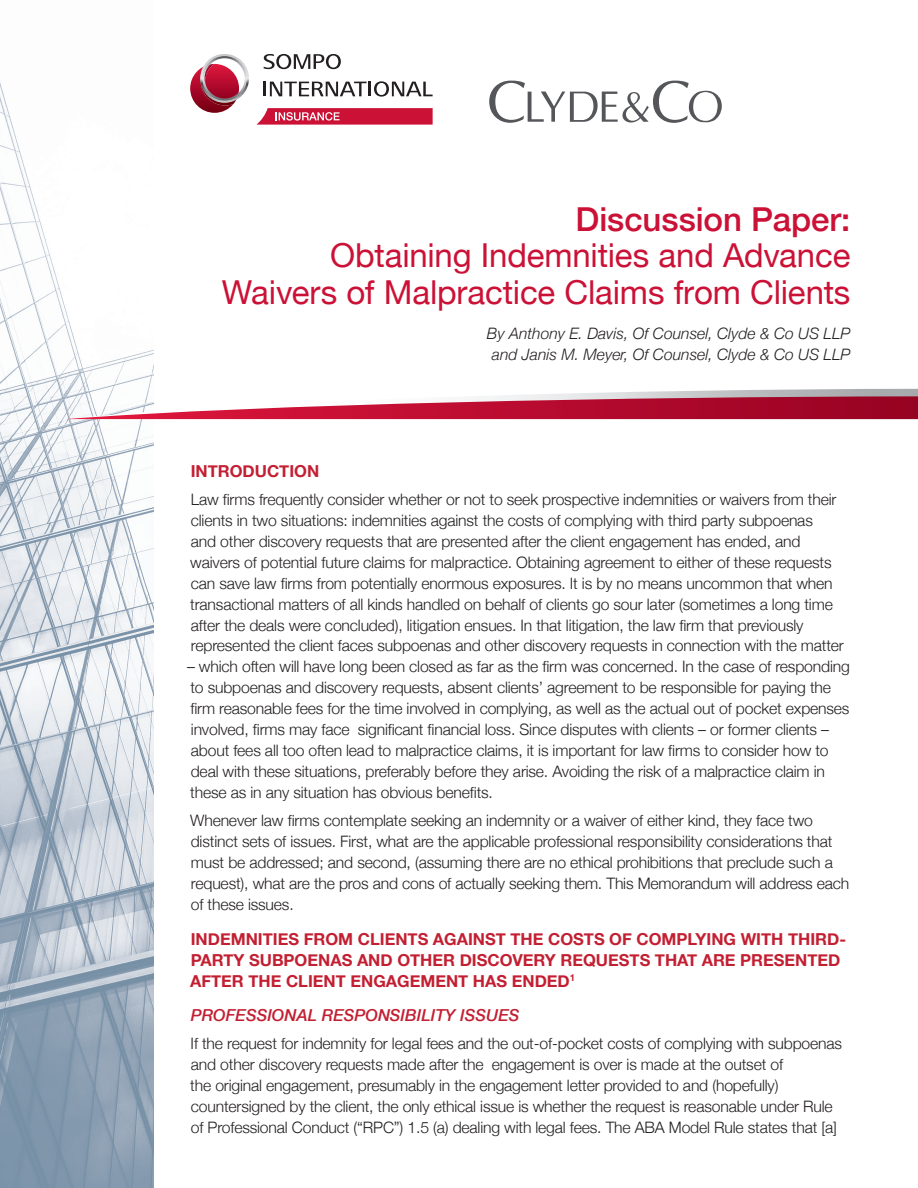
<style>
.page{position:relative;width:918px;height:1188px;background:#fff}
.page>*{position:absolute;margin:0;border:0;box-sizing:border-box;transform-origin:0 0}
.t1{font:33px/36.3px "Helvetica Neue";letter-spacing:-.005em;color:#cb1136;text-align:right}
.t2{font:500 33px "Helvetica Neue";color:#cb1136}
.t3{font:700 16.5px/21px "Helvetica Neue";color:#c31f32}
.t4{font:italic 500 16.5px "Helvetica Neue";color:#c31f32}
.t5{font:300 15.75px/21px "Helvetica Neue";letter-spacing:-.01em;color:#231f20}
.t6{font:italic 300 15.75px/21.3px "Helvetica Neue";color:#231f20;text-align:center}
</style>
<div class="page">
<img style="left:0;top:82px;width:153px;height:1106px">
<svg style="left:264px;top:54px;width:77px;height:15px"></svg>
<svg style="left:264px;top:81px;width:169px;height:16px"></svg>
<svg style="left:256px;top:108px;width:177px;height:17px;background:#d23453"></svg>
<svg style="left:190px;top:54px;width:59px;height:59px"></svg>
<svg style="left:489px;top:81px;width:233px;height:42px"></svg>
<svg style="left:66px;top:389px;width:852px;height:30px"></svg>
<h1 class="t2" style="left:576px;top:193px;width:276px">Discussion Paper:</h1>
<h1 class="t1" style="left:222px;top:239px;width:630px">Obtaining Indemnities and Advance<br>Waivers of Malpractice Claims from Clients</h1>
<p class="t6" style="left:487px;top:321px;width:365px">By Anthony E. Davis, Of Counsel, Clyde &amp; Co US LLP and Janis M. Meyer, Of Counsel, Clyde &amp; Co US LLP</p>
<p class="t3" style="left:191px;top:461px;width:130px">INTRODUCTION</p>
<p class="t5" style="left:190px;top:487px;width:655px">Law firms frequently consider whether or not to seek prospective indemnities or waivers from their clients in two situations: indemnities against the costs of complying with third party subpoenas<br>and other discovery requests that are presented after the client engagement has ended, and waivers of potential future claims for malpractice. Obtaining agreement to either of these requests can save law firms from potentially enormous exposures. It is by no means uncommon that when transactional matters of all kinds handled on behalf of clients go sour later (sometimes a long time after the deals were concluded), litigation ensues. In that litigation, the law firm that previously represented the client faces subpoenas and other discovery requests in connection with the matter</p>
<p class="t5" style="left:187px;top:655px;width:664px">– which often will have long been closed as far as the firm was concerned. In the case of responding to subpoenas and discovery requests, absent clients’ agreement to be responsible for paying the firm reasonable fees for the time involved in complying, as well as the actual out of pocket expenses involved, firms may face significant financial loss. Since disputes with clients – or former clients – about fees all too often lead to malpractice claims, it is important for law firms to consider how to deal with these situations, preferably before they arise. Avoiding the risk of a malpractice claim in these as in any situation has obvious benefits.</p>
<p class="t5" style="left:190px;top:809px;width:661px">Whenever law firms contemplate seeking an indemnity or a waiver of either kind, they face two distinct sets of issues. First, what are the applicable professional responsibility considerations that must be addressed; and second, (assuming there are no ethical prohibitions that preclude such a request), what are the pros and cons of actually seeking them. This Memorandum will address each of these issues.</p>
<p class="t3" style="left:190px;top:929px;width:658px">INDEMNITIES FROM CLIENTS AGAINST THE COSTS OF COMPLYING WITH THIRD-<br>PARTY SUBPOENAS AND OTHER DISCOVERY REQUESTS THAT ARE PRESENTED<br>AFTER THE CLIENT ENGAGEMENT HAS ENDED<sup>1</sup></p>
<p class="t4" style="left:191px;top:1001px;width:330px">PROFESSIONAL RESPONSIBILITY ISSUES</p>
<p class="t5" style="left:190px;top:1032px;width:653px">If the request for indemnity for legal fees and the out-of-pocket costs of complying with subpoenas and other discovery requests made after the engagement is over is made at the outset of<br>the original engagement, presumably in the engagement letter provided to and (hopefully) countersigned by the client, the only ethical issue is whether the request is reasonable under Rule of Professional Conduct (“RPC”) 1.5 (a) dealing with legal fees. The ABA Model Rule states that [a]</p>
</div>
